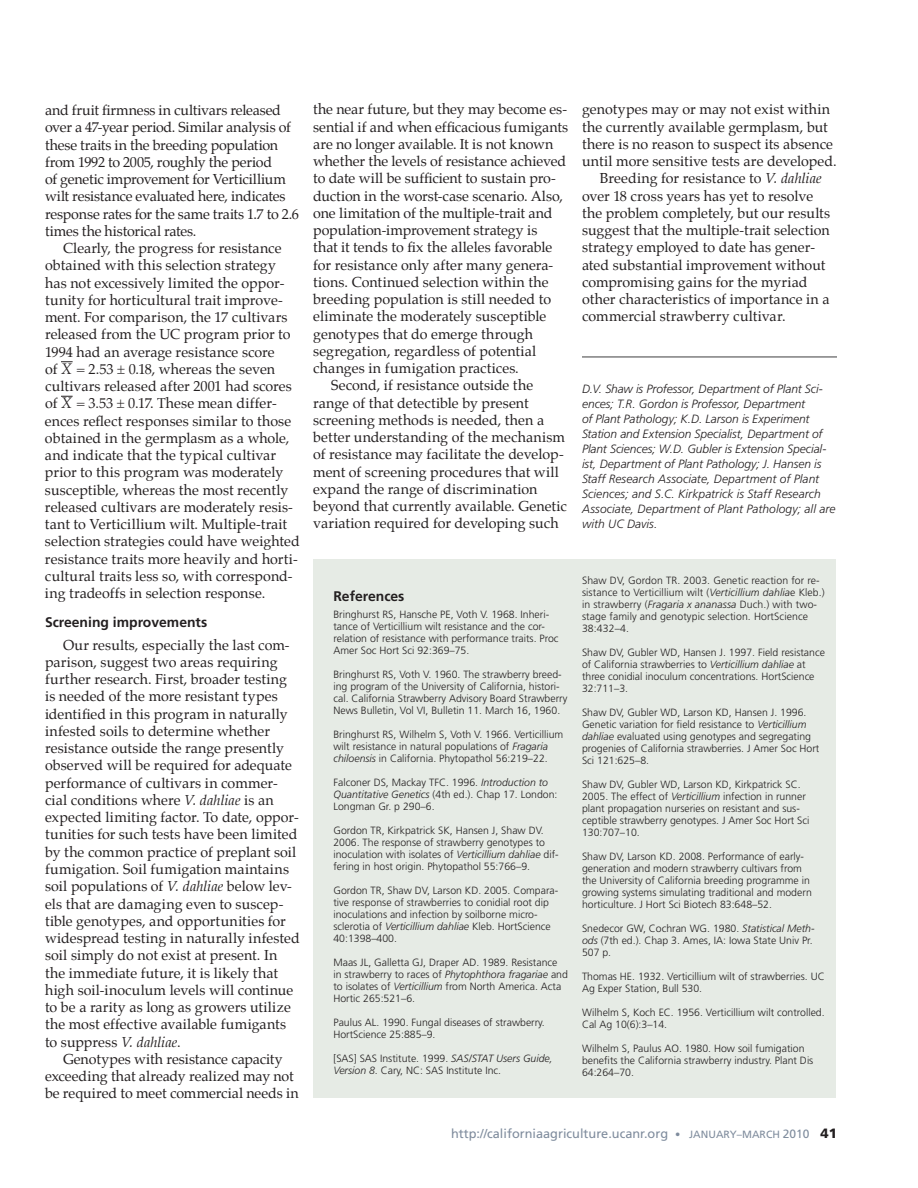
<style>
.page{position:relative;width:918px;height:1188px;background:#fff}
.page>*{position:absolute;margin:0;border:0;box-sizing:border-box;transform-origin:0 0}
.P2{font:14.25px/17.2px "Palatino";color:#231f20}
.SH{font:700 13.95px "Frutiger";color:#231f20}
.t1{font:12.75px "Frutiger";color:#7f8c9d}
.AC{font:italic 300 12px/15px "Frutiger";color:#231f20}
.RF{font:300 10.5px/12px "Frutiger";color:#231f20}
.s1{font-style:italic;font-size:15px}
.s2{font-style:italic}
.s3{font-size:10.5px}
.s4{font-size:12px}
.s5{font-weight:900;font-size:13.5px;color:#231f20}
</style>
<div class="page">
<hr style="left:582px;top:357px;width:255px;height:1px;background:#3e3e3f">
<div style="left:314px;top:560px;width:522px;height:538px;background:#e6ebe5"></div>
<svg style="left:61px;top:361px;width:12px;height:1px"></svg>
<svg style="left:61px;top:396px;width:12px;height:1px"></svg>
<p class="P2" style="left:45px;top:103px;width:256px">and fruit firmness in cultivars released over a 47-year period. Similar analysis of these traits in the breeding population from 1992 to 2005, roughly the period<br>of genetic improvement for Verticillium wilt resistance evaluated here, indicates response rates for the same traits 1.7 to 2.6 times the historical rates.</p>
<p class="P2" style="left:45px;top:241px;width:256px;text-indent:18px">Clearly, the progress for resistance obtained with this selection strategy has not excessively limited the oppor&shy;tunity for horticultural trait improve&shy;ment. For comparison, the 17 cultivars released from the UC program prior to 1994 had an average resistance score<br>of <span class="s1">X</span> = 2.53 ± 0.18, whereas the seven cultivars released after 2001 had scores of <span class="s1">X</span> = 3.53 ± 0.17. These mean differ&shy;ences reflect responses similar to those obtained in the germplasm as a whole, and indicate that the typical cultivar prior to this program was moderately susceptible, whereas the most recently released cultivars are moderately resis&shy;tant to Verticillium wilt. Multiple-trait selection strategies could have weighted resistance traits more heavily and horti&shy;cultural traits less so, with correspond&shy;ing tradeoffs in selection response.</p>
<p class="SH" style="left:45px;top:614px;width:164px">Screening improvements</p>
<p class="P2" style="left:45px;top:637px;width:256px;text-indent:18px">Our results, especially the last com&shy;parison, suggest two areas requiring further research. First, broader testing is needed of the more resistant types identified in this program in naturally infested soils to determine whether resistance outside the range presently observed will be required for adequate performance of cultivars in commer&shy;cial conditions where <span class="s2">V. dahliae</span> is an expected limiting factor. To date, oppor&shy;tunities for such tests have been limited by the common practice of preplant soil fumigation. Soil fumigation maintains soil populations of <span class="s2">V. dahliae</span> below lev&shy;els that are damaging even to suscep&shy;tible genotypes, and opportunities for widespread testing in naturally infested soil simply do not exist at present. In the immediate future, it is likely that high soil-inoculum levels will continue to be a rarity as long as growers utilize the most effective available fumigants to suppress <span class="s2">V. dahliae</span>.</p>
<p class="P2" style="left:45px;top:1052px;width:255px;text-align:center">Genotypes with resistance capacity exceeding that already realized may not be required to meet commercial needs in</p>
<p class="P2" style="left:313px;top:102px;width:257px">the near future, but they may become es&shy;sential if and when efficacious fumigants are no longer available. It is not known whether the levels of resistance achieved to date will be sufficient to sustain pro&shy;duction in the worst-case scenario. Also, one limitation of the multiple-trait and population-improvement strategy is<br>that it tends to fix the alleles favorable for resistance only after many genera&shy;tions. Continued selection within the breeding population is still needed to eliminate the moderately susceptible genotypes that do emerge through segregation, regardless of potential changes in fumigation practices.</p>
<p class="P2" style="left:313px;top:378px;width:255px;text-indent:18px">Second, if resistance outside the range of that detectible by present screening methods is needed, then a better understanding of the mechanism of resistance may facilitate the develop&shy;ment of screening procedures that will expand the range of discrimination beyond that currently available. Genetic variation required for developing such</p>
<p class="P2" style="left:582px;top:102px;width:256px">genotypes may or may not exist within the currently available germplasm, but there is no reason to suspect its absence until more sensitive tests are developed.</p>
<p class="P2" style="left:582px;top:171px;width:250px;text-indent:18px">Breeding for resistance to <span class="s2">V. dahliae </span>over 18 cross years has yet to resolve the problem completely, but our results suggest that the multiple-trait selection strategy employed to date has gener&shy;ated substantial improvement without compromising gains for the myriad other characteristics of importance in a commercial strawberry cultivar.</p>
<p class="AC" style="left:582px;top:381px;width:255px">D.V. Shaw is Professor, Department of Plant Sci&shy;ences; T.R. Gordon is Professor, Department<br>of Plant Pathology; K.D. Larson is Experiment Station and Extension Specialist, Department of Plant Sciences; W.D. Gubler is Extension Special&shy;ist, Department of Plant Pathology; J. Hansen is Staff Research Associate, Department of Plant Sciences; and S.C. Kirkpatrick is Staff Research Associate, Department of Plant Pathology; all are with UC Davis.</p>
<p class="SH" style="left:333px;top:588px;width:73px">References</p>
<p class="RF" style="left:333px;top:608px;width:227px">Bringhurst RS, Hansche PE, Voth V. 1968. Inheri&shy;tance of Verticillium wilt resistance and the cor&shy;relation of resistance with performance traits. Proc Amer Soc Hort Sci 92:369–75.</p>
<p class="RF" style="left:333px;top:668px;width:235px">Bringhurst RS, Voth V. 1960. The strawberry breed&shy;ing program of the University of California, histori&shy;cal. California Strawberry Advisory Board Strawberry News Bulletin, Vol VI, Bulletin 11. March 16, 1960.</p>
<p class="RF" style="left:333px;top:728px;width:231px">Bringhurst RS, Wilhelm S, Voth V. 1966. Verticillium wilt resistance in natural populations of <span class="s2">Fragaria chiloensis</span> in California. Phytopathol 56:219–22.</p>
<p class="RF" style="left:333px;top:776px;width:226px">Falconer DS, Mackay TFC. 1996. <span class="s2">Introduction to<br>Quantitative Genetics</span> (4th ed.). Chap 17. London:<br>Longman Gr. p 290–6.</p>
<p class="RF" style="left:333px;top:824px;width:227px">Gordon TR, Kirkpatrick SK, Hansen J, Shaw DV.<br>2006. The response of strawberry genotypes to inoculation with isolates of <span class="s2">Verticillium dahliae</span> dif&shy;fering in host origin. Phytopathol 55:766–9.</p>
<p class="RF" style="left:333px;top:884px;width:226px">Gordon TR, Shaw DV, Larson KD. 2005. Compara&shy;tive response of strawberries to conidial root dip inoculations and infection by soilborne micro&shy;sclerotia of <span class="s2">Verticillium dahliae</span> Kleb. HortScience 40:1398–400.</p>
<p class="RF" style="left:333px;top:956px;width:236px">Maas JL, Galletta GJ, Draper AD. 1989. Resistance in strawberry to races of <span class="s2">Phytophthora fragariae</span> and to isolates of <span class="s2">Verticillium</span> from North America. Acta Hortic 265:521–6.</p>
<p class="RF" style="left:333px;top:1016px;width:213px">Paulus AL. 1990. Fungal diseases of strawberry.<br>HortScience 25:885–9.</p>
<p class="RF" style="left:333px;top:1052px;width:221px">[SAS] SAS Institute. 1999. <span class="s2">SAS/STAT Users Guide,<br>Version 8</span>. Cary, NC: SAS Institute Inc.</p>
<p class="RF" style="left:582px;top:575px;width:244px">Shaw DV, Gordon TR. 2003. Genetic reaction for re&shy;sistance to Verticillium wilt (<span class="s2">Verticillium dahlia</span>e Kleb.) in strawberry (<span class="s2">Fragaria x ananassa</span> Duch.) with two&shy;stage family and genotypic selection. HortScience 38:432–4.</p>
<p class="RF" style="left:582px;top:647px;width:244px">Shaw DV, Gubler WD, Hansen J. 1997. Field resistance of California strawberries to <span class="s2">Verticillium dahliae</span> at three conidial inoculum concentrations. HortScience 32:711–3.</p>
<p class="RF" style="left:582px;top:707px;width:239px">Shaw DV, Gubler WD, Larson KD, Hansen J. 1996.<br>Genetic variation for field resistance to <span class="s2">Verticillium dahliae</span> evaluated using genotypes and segregating progenies of California strawberries. J Amer Soc Hort Sci 121:625–8.</p>
<p class="RF" style="left:582px;top:779px;width:229px">Shaw DV, Gubler WD, Larson KD, Kirkpatrick SC.<br>2005. The effect of <span class="s2">Verticillium</span> infection in runner plant propagation nurseries on resistant and sus&shy;ceptible strawberry genotypes. J Amer Soc Hort Sci 130:707–10.</p>
<p class="RF" style="left:582px;top:851px;width:231px">Shaw DV, Larson KD. 2008. Performance of early&shy;generation and modern strawberry cultivars from the University of California breeding programme in growing systems simulating traditional and modern horticulture. J Hort Sci Biotech 83:648–52.</p>
<p class="RF" style="left:582px;top:923px;width:234px">Snedecor GW, Cochran WG. 1980. <span class="s2">Statistical Meth&shy;ods</span> (7th ed.). Chap 3. Ames, IA: Iowa State Univ Pr.<br>507 p.</p>
<p class="RF" style="left:582px;top:971px;width:244px">Thomas HE. 1932. Verticillium wilt of strawberries. UC<br>Ag Exper Station, Bull 530.</p>
<p class="RF" style="left:582px;top:1007px;width:244px">Wilhelm S, Koch EC. 1956. Verticillium wilt controlled.<br>Cal Ag 10(6):3–14.</p>
<p class="RF" style="left:582px;top:1043px;width:233px">Wilhelm S, Paulus AO. 1980. How soil fumigation benefits the California strawberry industry. Plant Dis<br>64:264–70.</p>
<p class="t1" style="left:451px;top:1126px;width:387px">http://californiaagriculture.ucanr.org <span class="s3">• January–March</span> <span class="s4">2010</span> <span class="s5">41</span></p>
</div>
